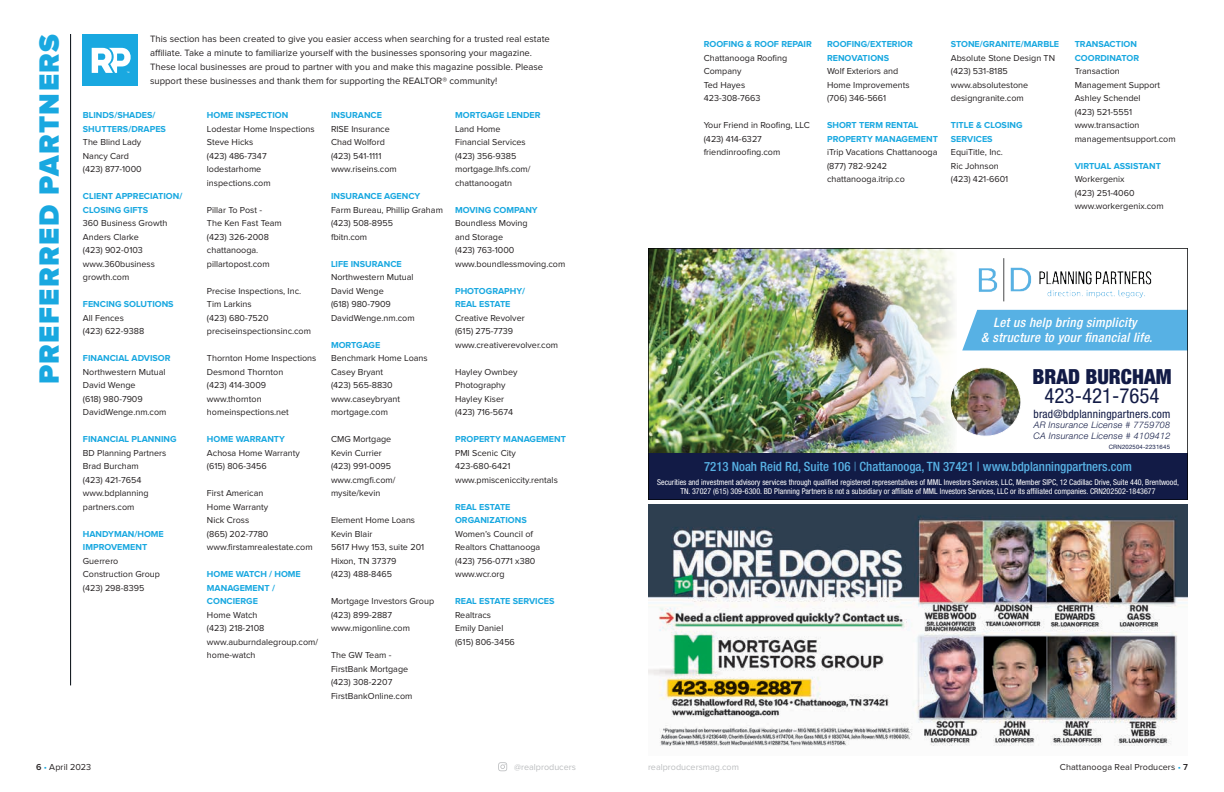
<style>
.page{position:relative;width:1224px;height:792px;background:#fff}
.page>*{position:absolute;margin:0;border:0;box-sizing:border-box;transform-origin:0 0}
.t1{font:900 28.9px "Proxima Nova";letter-spacing:.05em;color:#19a8e0}
.t2{font:condensed 20.9px "Helvetica Neue LT Std";color:#121b46}
.t3{font:900 condensed 20.9px "Helvetica Neue LT Std";color:#121b46}
.t4{font:italic 500 condensed 13px/15.6px "Helvetica Neue LT Std";letter-spacing:.025em;color:#fff;text-align:center}
.t5{font:500 condensed 12.8px "Helvetica Neue LT Std";color:#57b1e4}
.t6{font:condensed 11.5px "Helvetica Neue LT Std";letter-spacing:.015em;color:#121b46}
.t7{font:9.5px/14px "Proxima Nova";color:#231f20}
.t8{font:9px/13.5px "Proxima Nova";color:#231f20}
.t9{font:700 9px/13.5px "Proxima Nova";color:#19a8e0}
.t10{font:italic 300 9px/10.8px "Helvetica Neue LT Std";letter-spacing:.03em;color:#121b46}
.t11{font:9px "Proxima Nova";color:#bcbec0}
.t12{font:condensed 8px/9.6px "Helvetica Neue LT Std";color:#fff;text-align:center}
.t13{font:6px "Helvetica Neue LT Std";letter-spacing:.03em;color:#121b46}
.s1{font-weight:300}
.s2{font-weight:600}
.s3{color:#19a8e0}
</style>
<div class="page">
<svg style="left:498px;top:762px;width:9px;height:9px"></svg>
<img style="left:648px;top:248px;width:540px;height:252px">
<img style="left:648px;top:504px;width:540px;height:242px">
<hr style="left:70px;top:34px;width:1px;height:651px;background:#00080f">
<div style="left:82px;top:34px;width:56px;height:52px;background:#19a8e0"></div>
<svg style="left:92px;top:48px;width:39px;height:25px"></svg>
<h1 class="t1" style="left:36px;top:384px;width:352px;rotate:-90deg">PREFERRED PARTNERS</h1>
<p class="t7" style="left:150px;top:31px;width:401px">This section has been created to give you easier access when searching for a trusted real estate affiliate. Take a minute to familiarize yourself with the businesses sponsoring your magazine.<br>These local businesses are proud to partner with you and make this magazine possible. Please support these businesses and thank them for supporting the REALTOR® community!</p>
<p class="t9" style="left:83px;top:109px;width:85px">BLINDS/SHADES/<br>SHUTTERS/DRAPES</p>
<p class="t8" style="left:83px;top:136px;width:60px">The Blind Lady<br>Nancy Card (423) 877-1000</p>
<p class="t9" style="left:83px;top:190px;width:101px">CLIENT APPRECIATION/<br>CLOSING GIFTS</p>
<p class="t8" style="left:83px;top:217px;width:86px">360 Business Growth<br>Anders Clarke<br>(423) 902-0103 www.360business growth.com</p>
<p class="t9" style="left:83px;top:298px;width:92px">FENCING SOLUTIONS</p>
<p class="t8" style="left:83px;top:311px;width:63px">All Fences (423) 622-9388</p>
<p class="t9" style="left:83px;top:352px;width:89px">FINANCIAL ADVISOR</p>
<p class="t8" style="left:83px;top:365px;width:85px">Northwestern Mutual<br>David Wenge<br>(618) 980-7909<br>DavidWenge.nm.com</p>
<p class="t9" style="left:83px;top:433px;width:95px">FINANCIAL PLANNING</p>
<p class="t8" style="left:83px;top:446px;width:85px">BD Planning Partners<br>Brad Burcham<br>(423) 421-7654 www.bdplanning partners.com</p>
<p class="t9" style="left:83px;top:527px;width:82px">HANDYMAN/HOME<br>IMPROVEMENT</p>
<p class="t8" style="left:83px;top:554px;width:79px">Guerrero<br>Construction Group (423) 298-8395</p>
<p class="t9" style="left:207px;top:109px;width:83px">HOME INSPECTION</p>
<p class="t8" style="left:207px;top:122px;width:109px">Lodestar Home Inspections<br>Steve Hicks<br>(423) 486-7347 lodestarhome inspections.com</p>
<p class="t8" style="left:207px;top:203px;width:76px">Pillar To Post -<br>The Ken Fast Team (423) 326-2008 chattanooga. pillartopost.com</p>
<p class="t8" style="left:207px;top:284px;width:106px">Precise Inspections, Inc.<br>Tim Larkins<br>(423) 680-7520 preciseinspectionsinc.com</p>
<p class="t8" style="left:207px;top:352px;width:111px">Thornton Home Inspections<br>Desmond Thornton<br>(423) 414-3009 www.thornton homeinspections.net</p>
<p class="t9" style="left:207px;top:433px;width:80px">HOME WARRANTY</p>
<p class="t8" style="left:207px;top:446px;width:94px">Achosa Home Warranty (615) 806-3456</p>
<p class="t8" style="left:207px;top:487px;width:107px">First American<br>Home Warranty<br>Nick Cross<br>(865) 202-7780 www.firstamrealestate.com</p>
<p class="t9" style="left:207px;top:568px;width:95px">HOME WATCH / HOME<br>MANAGEMENT /<br>CONCIERGE</p>
<p class="t8" style="left:207px;top:608px;width:113px">Home Watch<br>(423) 218-2108 www.auburndalegroup.com/ home-watch</p>
<p class="t9" style="left:331px;top:109px;width:52px">INSURANCE</p>
<p class="t8" style="left:331px;top:122px;width:67px">RISE Insurance<br>Chad Wolford (423) 541-1111 www.riseins.com</p>
<p class="t9" style="left:331px;top:190px;width:91px">INSURANCE AGENCY</p>
<p class="t8" style="left:331px;top:203px;width:113px">Farm Bureau, Phillip Graham (423) 508-8955<br>fbitn.com</p>
<p class="t9" style="left:331px;top:257px;width:72px">LIFE INSURANCE</p>
<p class="t8" style="left:331px;top:271px;width:85px">Northwestern Mutual<br>David Wenge<br>(618) 980-7909<br>DavidWenge.nm.com</p>
<p class="t9" style="left:331px;top:338px;width:51px">MORTGAGE</p>
<p class="t8" style="left:331px;top:352px;width:98px">Benchmark Home Loans<br>Casey Bryant<br>(423) 565-8830 www.caseybryant mortgage.com</p>
<p class="t8" style="left:331px;top:433px;width:66px">CMG Mortgage<br>Kevin Currier (423) 991-0095 www.cmgfi.com/ mysite/kevin</p>
<p class="t8" style="left:331px;top:514px;width:95px">Element Home Loans<br>Kevin Blair<br>5617 Hwy 153, suite 201<br>Hixon, TN 37379<br>(423) 488-8465</p>
<p class="t8" style="left:331px;top:595px;width:105px">Mortgage Investors Group (423) 899-2887 www.migonline.com</p>
<p class="t8" style="left:331px;top:649px;width:83px">The GW Team -<br>FirstBank Mortgage (423) 308-2207<br>FirstBankOnline.com</p>
<p class="t9" style="left:455px;top:109px;width:87px">MORTGAGE LENDER</p>
<p class="t8" style="left:455px;top:122px;width:77px">Land Home<br>Financial Services (423) 356-9385 mortgage.lhfs.com/ chattanoogatn</p>
<p class="t9" style="left:455px;top:203px;width:84px">MOVING COMPANY</p>
<p class="t8" style="left:455px;top:217px;width:112px">Boundless Moving<br>and Storage<br>(423) 763-1000 www.boundlessmoving.com</p>
<p class="t9" style="left:455px;top:284px;width:72px">PHOTOGRAPHY/<br>REAL ESTATE</p>
<p class="t8" style="left:455px;top:311px;width:105px">Creative Revolver<br>(615) 275-7739 www.creativerevolver.com</p>
<p class="t8" style="left:455px;top:365px;width:64px">Hayley Ownbey<br>Photography<br>Hayley Kiser (423) 716-5674</p>
<p class="t9" style="left:455px;top:433px;width:112px">PROPERTY MANAGEMENT</p>
<p class="t8" style="left:455px;top:446px;width:104px">PMI Scenic City<br>423-680-6421 www.pmisceniccity.rentals</p>
<p class="t9" style="left:455px;top:500px;width:73px">REAL ESTATE<br>ORGANIZATIONS</p>
<p class="t8" style="left:455px;top:527px;width:87px">Women’s Council of<br>Realtors Chattanooga (423) 756-0771 x380 www.wcr.org</p>
<p class="t9" style="left:455px;top:595px;width:101px">REAL ESTATE SERVICES</p>
<p class="t8" style="left:455px;top:608px;width:61px">Realtracs<br>Emily Daniel (615) 806-3456</p>
<p class="t9" style="left:704px;top:38px;width:110px">ROOFING &amp; ROOF REPAIR</p>
<p class="t8" style="left:704px;top:51px;width:85px">Chattanooga Roofing<br>Company<br>Ted Hayes<br>423-308-7663</p>
<p class="t8" style="left:704px;top:119px;width:108px">Your Friend in Roofing, LLC (423) 414-6327 friendinroofing.com</p>
<p class="t9" style="left:827px;top:38px;width:87px">ROOFING/EXTERIOR<br>RENOVATIONS</p>
<p class="t8" style="left:827px;top:65px;width:84px">Wolf Exteriors and<br>Home Improvements (706) 346-5661</p>
<p class="t9" style="left:827px;top:119px;width:112px">SHORT TERM RENTAL<br>PROPERTY MANAGEMENT</p>
<p class="t8" style="left:827px;top:146px;width:112px">iTrip Vacations Chattanooga (877) 782-9242 chattanooga.itrip.co</p>
<p class="t9" style="left:951px;top:38px;width:110px">STONE/GRANITE/MARBLE</p>
<p class="t8" style="left:951px;top:51px;width:106px">Absolute Stone Design TN (423) 531-8185 www.absolutestone designgranite.com</p>
<p class="t9" style="left:951px;top:119px;width:73px">TITLE &amp; CLOSING<br>SERVICES</p>
<p class="t8" style="left:951px;top:146px;width:59px">EquiTitle, Inc.<br>Ric Johnson (423) 421-6601</p>
<p class="t9" style="left:1075px;top:38px;width:66px">TRANSACTION<br>COORDINATOR</p>
<p class="t8" style="left:1075px;top:65px;width:102px">Transaction<br>Management Support<br>Ashley Schendel<br>(423) 521-5551 www.transaction managementsupport.com</p>
<p class="t9" style="left:1075px;top:159px;width:88px">VIRTUAL ASSISTANT</p>
<p class="t8" style="left:1075px;top:173px;width:90px">Workergenix<br>(423) 251-4060 www.workergenix.com</p>
<h3 class="t4" style="left:981px;top:315px;width:173px">Let us help bring simplicity<br>&amp; structure to your financial life.</h3>
<h2 class="t3" style="left:1032px;top:364px;width:141px">BRAD BURCHAM</h2>
<h2 class="t2" style="left:1045px;top:384px;width:116px">423-421-7654</h2>
<p class="t6" style="left:1034px;top:407px;width:138px">brad@bdplanningpartners.com</p>
<p class="t10" style="left:1034px;top:420px;width:138px">AR Insurance License # 7759708<br>CA Insurance License # 4109412</p>
<p class="t12" style="left:657px;top:477px;width:523px">Securities and investment advisory services through qualified registered representatives of MML Investors Services, LLC, Member SIPC, 12 Cadillac Drive, Suite 440, Brentwood,<br>TN. 37027 (615) 309-6300. BD Planning Partners is not a subsidiary or affiliate of MML Investors Services, LLC or its affiliated companies. CRN202502-1843677</p>
<p class="t13" style="left:1109px;top:443px;width:63px">CRN202504-2231645</p>
<h3 class="t5" style="left:704px;top:459px;width:429px">7213 Noah Reid Rd, Suite 106 <span class="s1">|</span> Chattanooga, TN 37421 | www.bdplanningpartners.com</h3>
<p class="t8" style="left:36px;top:761px;width:57px"><span class="s2">6</span> <span class="s3">•</span> April 2023</p>
<p class="t11" style="left:514px;top:762px;width:63px">@realproducers</p>
<p class="t11" style="left:648px;top:762px;width:92px">realproducersmag.com</p>
<p class="t8" style="left:1060px;top:761px;width:130px">Chattanooga Real Producers <span class="s3">•</span> <span class="s2">7</span></p>
</div>
